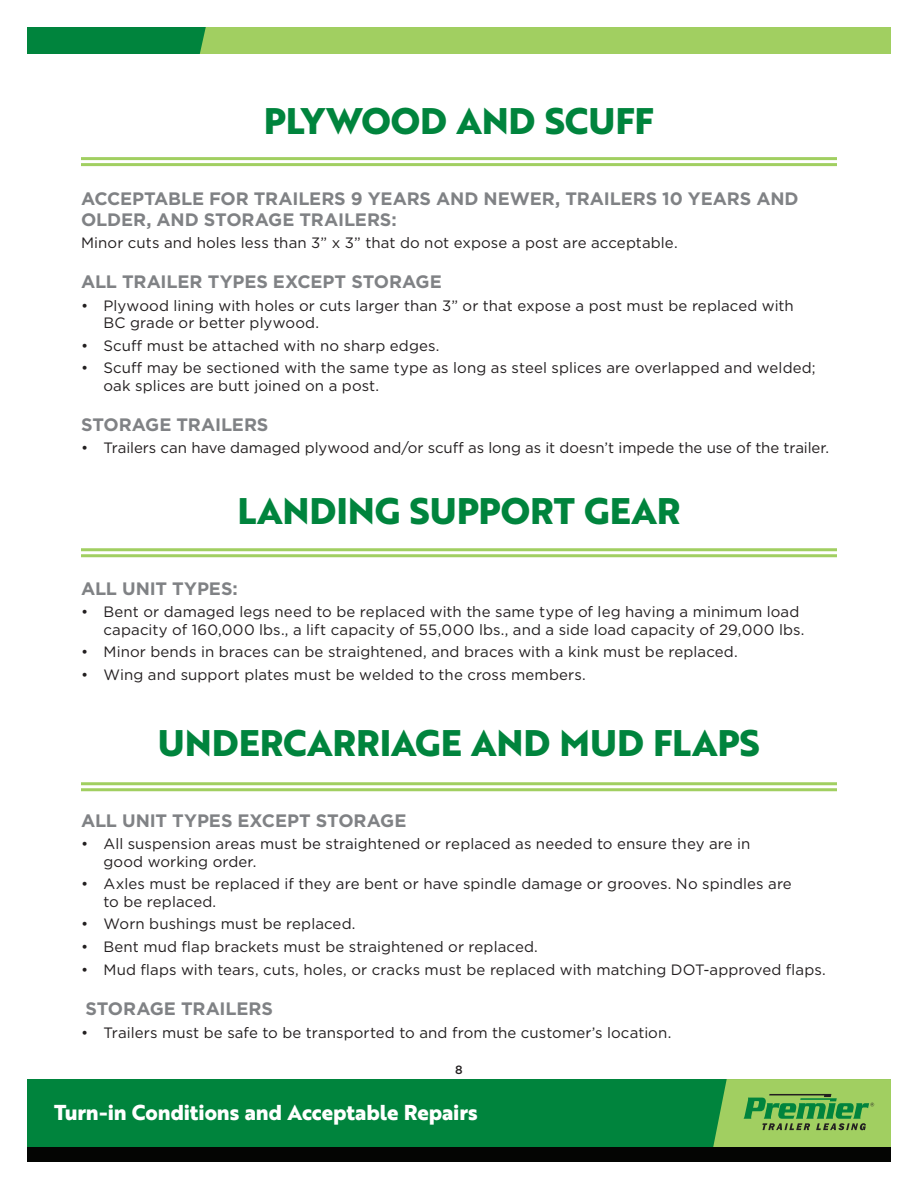
<style>
.page{position:relative;width:918px;height:1188px;background:#fff}
.page>*{position:absolute;margin:0;border:0;box-sizing:border-box;transform-origin:0 0}
.t1{font:700 36px "Brother 1816 Extra";letter-spacing:-.005em;color:#00843d}
.t2{font:700 21px "Brother 1816 Extra";color:#fff}
.t3{font:700 18px/21px "Gotham";letter-spacing:-.005em;color:#808285}
.t4{font:15px/17.2px "Gotham";letter-spacing:.005em;color:#231f20}
.t5{font:500 12px "Gotham";color:#231f20}
</style>
<div class="page">
<div style="left:27px;top:1079px;width:864px;height:68px;background:#00843d"></div>
<svg style="left:713px;top:1079px;width:178px;height:68px;background:#83bd59"></svg>
<div style="left:27px;top:1147px;width:864px;height:15px;background:#040503"></div>
<hr style="left:81px;top:548px;width:756px;height:3px;background:#a1cf61">
<hr style="left:81px;top:554px;width:756px;height:3px;background:#a1cf61">
<hr style="left:81px;top:782px;width:756px;height:3px;background:#a1cf61">
<hr style="left:81px;top:788px;width:756px;height:3px;background:#a1cf61">
<div style="left:27px;top:27px;width:864px;height:27px;background:#a1cf61"></div>
<hr style="left:81px;top:157px;width:756px;height:3px;background:#a1cf61">
<hr style="left:81px;top:163px;width:756px;height:3px;background:#a1cf61">
<div style="left:27px;top:27px;width:179px;height:27px;background:#00843d"></div>
<p class="t1" style="left:264px;top:93px;width:392px">PLYWOOD AND SCUFF</p>
<p class="t3" style="left:81px;top:188px;width:719px">ACCEPTABLE FOR TRAILERS 9 YEARS AND NEWER, TRAILERS 10 YEARS AND<br>OLDER, AND STORAGE TRAILERS:</p>
<p class="t4" style="left:81px;top:234px;width:598px">Minor cuts and holes less than 3” x 3” that do not expose a post are acceptable.</p>
<p class="t3" style="left:81px;top:271px;width:362px">ALL TRAILER TYPES EXCEPT STORAGE</p>
<p class="t4" style="left:104px;top:297px;width:692px;text-indent:-22px">• Plywood lining with holes or cuts larger than 3” or that expose a post must be replaced with<br>BC grade or better plywood.</p>
<p class="t4" style="left:81px;top:337px;width:360px">• Scuff must be attached with no sharp edges.</p>
<p class="t4" style="left:104px;top:359px;width:714px;text-indent:-22px">• Scuff may be sectioned with the same type as long as steel splices are overlapped and welded; oak splices are butt joined on a post.</p>
<p class="t3" style="left:81px;top:414px;width:189px">STORAGE TRAILERS</p>
<p class="t4" style="left:81px;top:439px;width:750px">• Trailers can have damaged plywood and/or scuff as long as it doesn’t impede the use of the trailer.</p>
<p class="t1" style="left:237px;top:483px;width:445px">LANDING SUPPORT GEAR</p>
<p class="t3" style="left:81px;top:578px;width:158px">ALL UNIT TYPES:</p>
<p class="t4" style="left:104px;top:603px;width:703px;text-indent:-22px">• Bent or damaged legs need to be replaced with the same type of leg having a minimum load capacity of 160,000 lbs., a lift capacity of 55,000 lbs., and a side load capacity of 29,000 lbs.</p>
<p class="t4" style="left:81px;top:643px;width:658px">• Minor bends in braces can be straightened, and braces with a kink must be replaced.</p>
<p class="t4" style="left:81px;top:666px;width:506px">• Wing and support plates must be welded to the cross members.</p>
<p class="t1" style="left:158px;top:715px;width:604px">UNDERCARRIAGE AND MUD FLAPS</p>
<p class="t3" style="left:81px;top:810px;width:327px">ALL UNIT TYPES EXCEPT STORAGE</p>
<p class="t4" style="left:104px;top:835px;width:648px;text-indent:-22px">• All suspension areas must be straightened or replaced as needed to ensure they are in good working order.</p>
<p class="t4" style="left:104px;top:875px;width:690px;text-indent:-22px">• Axles must be replaced if they are bent or have spindle damage or grooves. No spindles are to be replaced.</p>
<p class="t4" style="left:81px;top:915px;width:276px">• Worn bushings must be replaced.</p>
<p class="t4" style="left:81px;top:938px;width:458px">• Bent mud flap brackets must be straightened or replaced.</p>
<p class="t4" style="left:81px;top:961px;width:746px">• Mud flaps with tears, cuts, holes, or cracks must be replaced with matching DOT-approved flaps.</p>
<p class="t3" style="left:85px;top:998px;width:189px">STORAGE TRAILERS</p>
<p class="t4" style="left:81px;top:1024px;width:592px">• Trailers must be safe to be transported to and from the customer’s location.</p>
<p class="t5" style="left:455px;top:1062px;width:9px">8</p>
<h2 class="t2" style="left:54px;top:1096px;width:425px">Turn-in Conditions and Acceptable Repairs</h2>
</div>
